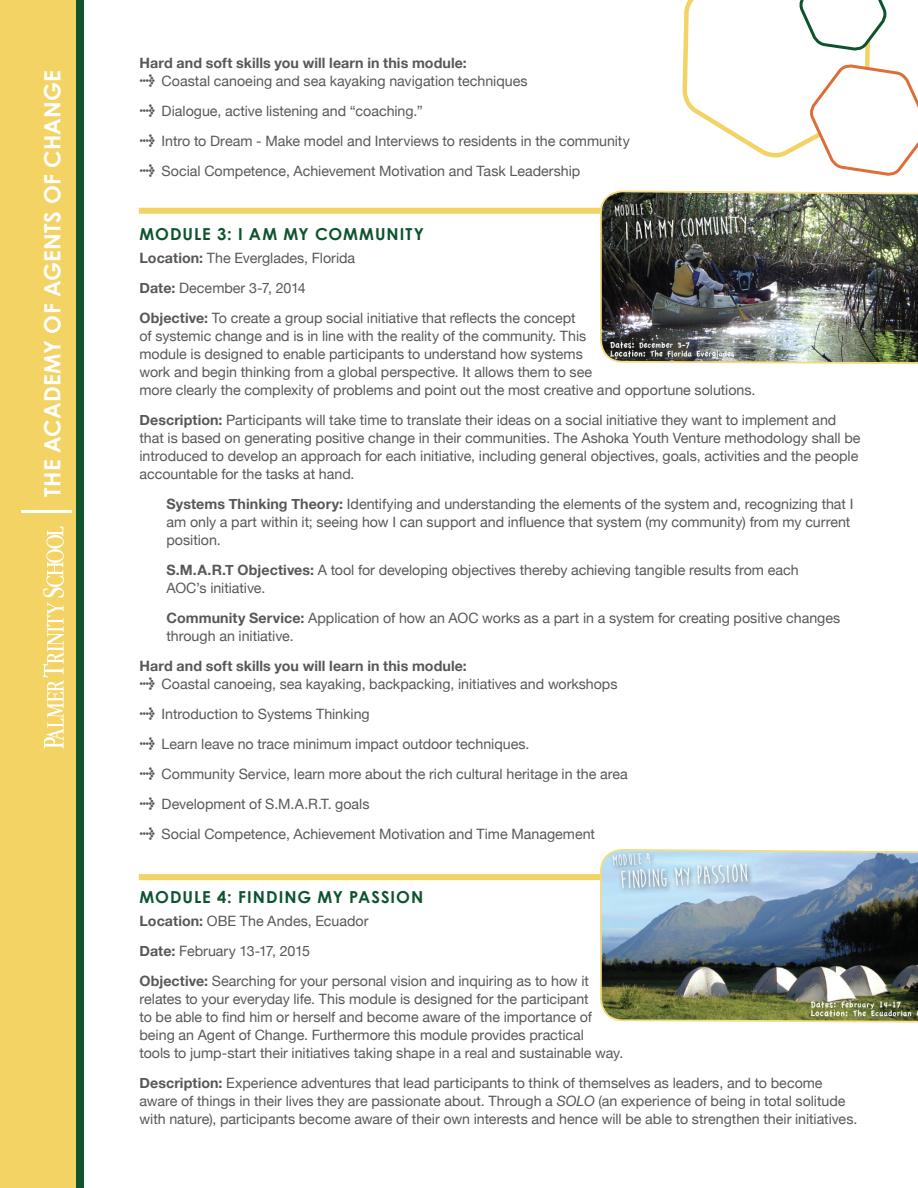
<style>
.page{position:relative;width:918px;height:1188px;background:#fff}
.page>*{position:absolute;margin:0;border:0;box-sizing:border-box;transform-origin:0 0}
.t1{font:700 22.5px "Century Gothic";letter-spacing:.01em;color:#fff}
.Sub_titles{font:700 16.5px "Century Gothic";letter-spacing:.06em;color:#0d542e}
.BODY{font:14.25px/18px "Helvetica Neue";color:#57585a}
.Bold_Body_copy{font:700 14.25px "Helvetica Neue";letter-spacing:.005em;color:#57585a}
.s1{font-family:"Meta Plus";font-weight:900;font-size:12px}
.s2{font-weight:700}
.s3{font-style:italic}
</style>
<div class="page">
<div style="left:0;top:0;width:76px;height:1188px;background:#f3d364"></div>
<div style="left:76px;top:0;width:8px;height:1188px;background:#0d542e"></div>
<svg style="left:43px;top:526px;width:21px;height:222px"></svg>
<hr style="left:21px;top:510px;width:51px;height:3px;background:#fff">
<div style="left:139px;top:208px;width:725px;height:6px;background:#f3d364"></div>
<div style="left:139px;top:874px;width:725px;height:6px;background:#f3d364"></div>
<img style="left:599px;top:190px;width:319px;height:175px">
<img style="left:599px;top:849px;width:319px;height:174px">
<svg style="left:684px;top:0;width:234px;height:176px"></svg>
<h1 class="t1" style="left:38px;top:497px;width:428px;rotate:-90deg">THE ACADEMY OF AGENTS OF CHANGE</h1>
<p class="Bold_Body_copy" style="left:140px;top:52px;width:329px">Hard and soft skills you will learn in this module:</p>
<p class="BODY" style="left:140px;top:73px;width:390px"><span class="s1">&gt;</span> Coastal canoeing and sea kayaking navigation techniques</p>
<p class="BODY" style="left:140px;top:103px;width:285px"><span class="s1">&gt;</span> Dialogue, active listening and “coaching.”</p>
<p class="BODY" style="left:140px;top:133px;width:492px"><span class="s1">&gt;</span> Intro to Dream - Make model and Interviews to residents in the community</p>
<p class="BODY" style="left:140px;top:163px;width:442px"><span class="s1">&gt;</span> Social Competence, Achievement Motivation and Task Leadership</p>
<p class="Sub_titles" style="left:140px;top:224px;width:286px">MODULE 3: I AM MY COMMUNITY</p>
<p class="BODY" style="left:140px;top:250px;width:217px"><span class="s2">Location:</span> The Everglades, Florida</p>
<p class="BODY" style="left:140px;top:280px;width:168px"><span class="s2">Date:</span> December 3-7, 2014</p>
<p class="BODY" style="left:140px;top:310px;width:618px"><span class="s2">Objective:</span> To create a group social initiative that reflects the concept<br>of systemic change and is in line with the reality of the community. This<br>module is designed to enable participants to understand how systems<br>work and begin thinking from a global perspective. It allows them to see<br>more clearly the complexity of problems and point out the most creative and opportune solutions.</p>
<p class="BODY" style="left:140px;top:412px;width:722px"><span class="s2">Description:</span> Participants will take time to translate their ideas on a social initiative they want to implement and that is based on generating positive change in their communities. The Ashoka Youth Venture methodology shall be introduced to develop an approach for each initiative, including general objectives, goals, activities and the people accountable for the tasks at hand.</p>
<p class="BODY" style="left:166px;top:496px;width:688px"><span class="s2">Systems Thinking Theory:</span> Identifying and understanding the elements of the system and, recognizing that I am only a part within it; seeing how I can support and influence that system (my community) from my current position.</p>
<p class="BODY" style="left:166px;top:562px;width:634px"><span class="s2">S.M.A.R.T Objectives:</span> A tool for developing objectives thereby achieving tangible results from each<br>AOC’s initiative.</p>
<p class="BODY" style="left:166px;top:610px;width:675px"><span class="s2">Community Service:</span> Application of how an AOC works as a part in a system for creating positive changes through an initiative.</p>
<p class="Bold_Body_copy" style="left:140px;top:655px;width:329px">Hard and soft skills you will learn in this module:</p>
<p class="BODY" style="left:140px;top:676px;width:480px"><span class="s1">&gt;</span> Coastal canoeing, sea kayaking, backpacking, initiatives and workshops</p>
<p class="BODY" style="left:140px;top:706px;width:232px"><span class="s1">&gt;</span> Introduction to Systems Thinking</p>
<p class="BODY" style="left:140px;top:736px;width:392px"><span class="s1">&gt;</span> Learn leave no trace minimum impact outdoor techniques.</p>
<p class="BODY" style="left:140px;top:766px;width:490px"><span class="s1">&gt;</span> Community Service, learn more about the rich cultural heritage in the area</p>
<p class="BODY" style="left:140px;top:796px;width:232px"><span class="s1">&gt;</span> Development of S.M.A.R.T. goals</p>
<p class="BODY" style="left:140px;top:826px;width:457px"><span class="s1">&gt;</span> Social Competence, Achievement Motivation and Time Management</p>
<p class="Sub_titles" style="left:140px;top:887px;width:285px">MODULE 4: FINDING MY PASSION</p>
<p class="BODY" style="left:140px;top:913px;width:230px"><span class="s2">Location:</span> OBE The Andes, Ecuador</p>
<p class="BODY" style="left:140px;top:943px;width:172px"><span class="s2">Date:</span> February 13-17, 2015</p>
<p class="BODY" style="left:140px;top:973px;width:486px"><span class="s2">Objective:</span> Searching for your personal vision and inquiring as to how it relates to your everyday life. This module is designed for the participant<br>to be able to find him or herself and become aware of the importance of being an Agent of Change. Furthermore this module provides practical<br>tools to jump-start their initiatives taking shape in a real and sustainable way.</p>
<p class="BODY" style="left:140px;top:1075px;width:719px"><span class="s2">Description:</span> Experience adventures that lead participants to think of themselves as leaders, and to become aware of things in their lives they are passionate about. Through a <span class="s3">SOLO</span> (an experience of being in total solitude with nature), participants become aware of their own interests and hence will be able to strengthen their initiatives.</p>
</div>
